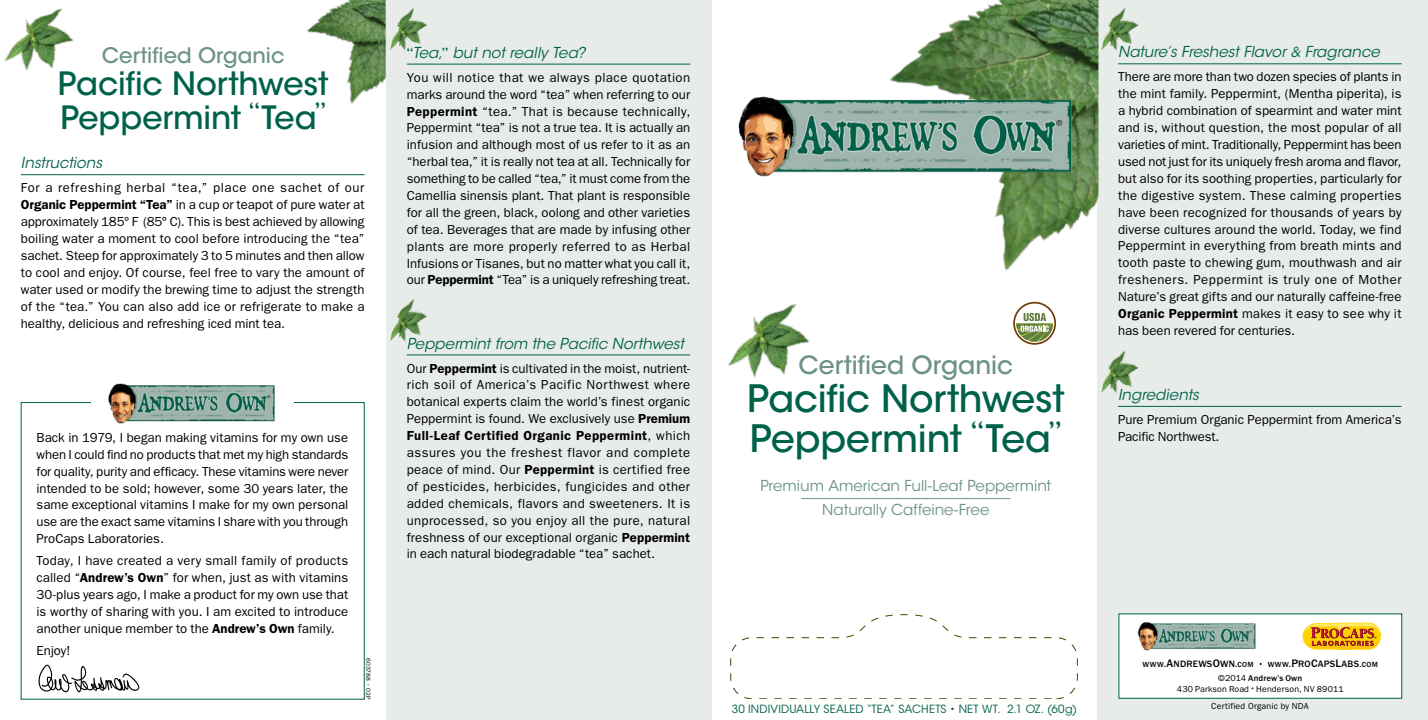
<style>
.page{position:relative;width:1428px;height:720px;background:#fff}
.page>*{position:absolute;margin:0;border:0;box-sizing:border-box;transform-origin:0 0}
.t1{font:500 37.5px/40px "ITC Avant Garde Std";letter-spacing:-.005em;color:#00614a}
.t2{font:500 31.88px/34px "ITC Avant Garde Std";letter-spacing:-.005em;color:#00614a}
.t3{font:500 25px "ITC Avant Garde Std";color:#6d9386}
.t4{font:500 21.25px "ITC Avant Garde Std";color:#6d9386}
.t5{font:italic 15px "ITC Avant Garde Std";color:#00614a}
.t6{font:15px/23.8px "ITC Avant Garde Std";color:#6d9386;text-align:center}
.t7{font:13.12px/16.9px "Franklin Gothic";color:#000;text-align:justify}
.t8{font:11.25px "ITC Avant Garde Std";letter-spacing:.015em;color:#00614a}
.t9{font:9.62px "Franklin Gothic Medium SC850";letter-spacing:.02em;color:#000}
.t10{font:8.75px/10.1px "Franklin Gothic";letter-spacing:.02em;color:#000;text-align:center}
.t11{font:6.25px "ITC Franklin Gothic Std";letter-spacing:.025em;color:#000}
.s1{font-weight:600}
.s2{font-family:"Gill Sans";font-style:normal}
.s3{font-size:13.75px}
.s4{font-size:7.62px}
.s5{font-size:9px}
.s6{font-size:11.25px}
.s7{font-weight:500}
</style>
<div class="page">
<div style="left:386px;top:0;width:325px;height:719px;background:#e7ece9"></div>
<div style="left:1097px;top:0;width:331px;height:719px;background:#e7ece9"></div>
<div style="left:1119px;top:613px;width:283px;height:85px;background:#fff"></div>
<img style="left:1137px;top:622px;width:119px;height:29px">
<svg style="left:1303px;top:622px;width:78px;height:27px;background:#e5a62c"></svg>
<img style="left:108px;top:383px;width:167px;height:41px">
<img style="left:39px;top:664px;width:101px;height:27px">
<hr style="left:21px;top:174px;width:344px;height:1px;background:#00614a">
<hr style="left:407px;top:64px;width:283px;height:1px;background:#00614a">
<img style="left:390px;top:7px;width:25px;height:44px">
<hr style="left:1118px;top:63px;width:284px;height:1px;background:#00614a">
<img style="left:1101px;top:7px;width:25px;height:44px">
<hr style="left:407px;top:354px;width:283px;height:1px;background:#00614a">
<img style="left:390px;top:299px;width:25px;height:43px">
<hr style="left:1118px;top:406px;width:283px;height:1px;background:#00614a">
<img style="left:1101px;top:350px;width:25px;height:43px">
<img style="left:890px;top:0;width:208px;height:318px">
<img style="left:307px;top:0;width:79px;height:104px">
<img style="left:738px;top:94px;width:336px;height:84px">
<div style="left:1013px;top:302px;width:43px;height:42px;border:2px solid #733907;border-radius:50%"></div>
<svg style="left:1016px;top:313px;width:37px;height:28px"></svg>
<hr style="left:801px;top:498px;width:209px;height:1px;background:#6d9386">
<img style="left:727px;top:304px;width:83px;height:74px">
<img style="left:4px;top:8px;width:70px;height:63px">
<svg style="left:730px;top:614px;width:348px;height:84px"></svg>
<h3 class="t4" style="left:102px;top:42px;width:184px">Certified Organic</h3>
<h2 class="t2" style="left:58px;top:66px;width:272px">Pacific Northwest<br>Peppermint <sup>‘‘</sup>Tea<sup>’’</sup></h2>
<p class="t5" style="left:21px;top:154px;width:83px">Instructions</p>
<p class="t7" style="left:21px;top:179px;width:345px">For a refreshing herbal “tea,” place one sachet of our <span class="s1">Organic Peppermint “Tea”</span> in a cup or teapot of pure water at approximately 185° F (85° C). This is best achieved by allowing boiling water a moment to cool before introducing the “tea” sachet. Steep for approximately 3 to 5 minutes and then allow to cool and enjoy. Of course, feel free to vary the amount of water used or modify the brewing time to adjust the strength of the “tea.” You can also add ice or refrigerate to make a healthy, delicious and refreshing iced mint tea.</p>
<p class="t7" style="left:37px;top:428px;width:313px">Back in 1979, I began making vitamins for my own use when I could find no products that met my high standards for quality, purity and efficacy. These vitamins were never intended to be sold; however, some 30 years later, the same exceptional vitamins I make for my own personal use are the exact same vitamins I share with you through ProCaps Laboratories.</p>
<p class="t7" style="left:37px;top:552px;width:313px">Today, I have created a very small family of products called “<span class="s1">Andrew’s Own</span>” for when, just as with vitamins 30-plus years ago, I make a product for my own use that is worthy of sharing with you. I am excited to introduce another unique member to the <span class="s1">Andrew’s Own</span> family.</p>
<p class="t7" style="left:37px;top:641px;width:35px">Enjoy!</p>
<p class="t11" style="left:372px;top:657px;width:43px;rotate:90deg">603788 • 02P</p>
<p class="t5" style="left:407px;top:43px;width:180px"><span class="s2">‘‘</span>Tea,<span class="s2">’’</span> but not really Tea?</p>
<p class="t7" style="left:407px;top:68px;width:285px">You will notice that we always place quotation marks around the word “tea” when referring to our <span class="s1">Peppermint</span> “tea.” That is because technically, Peppermint “tea” is not a true tea. It is actually an infusion and although most of us refer to it as an “herbal tea,” it is really not tea at all. Technically for something to be called “tea,” it must come from the Camellia sinensis plant. That plant is responsible for all the green, black, oolong and other varieties of tea. Beverages that are made by infusing other plants are more properly referred to as Herbal Infusions or Tisanes, but no matter what you call it, our <span class="s1">Peppermint</span> “Tea” is a uniquely refreshing treat.</p>
<p class="t5" style="left:407px;top:334px;width:279px">Peppermint from the Pacific Northwest</p>
<p class="t7" style="left:407px;top:359px;width:285px">Our <span class="s1">Peppermint</span> is cultivated in the moist, nutrient&shy;rich soil of America’s Pacific Northwest where botanical experts claim the world’s finest organic Peppermint is found. We exclusively use <span class="s1">Premium Full-Leaf Certified Organic Peppermint</span>, which assures you the freshest flavor and complete peace of mind. Our <span class="s1">Peppermint</span> is certified free of pesticides, herbicides, fungicides and other added chemicals, flavors and sweeteners. It is unprocessed, so you enjoy all the pure, natural freshness of our exceptional organic <span class="s1">Peppermint </span>in each natural biodegradable “tea” sachet.</p>
<h3 class="t3" style="left:799px;top:350px;width:216px">Certified Organic</h3>
<h1 class="t1" style="left:747px;top:378px;width:319px">Pacific Northwest<br>Peppermint <sup>‘‘</sup>Tea<sup>’’</sup></h1>
<p class="t6" style="left:760px;top:474px;width:292px">Premium American Full-Leaf Peppermint<br>Naturally Caffeine-Free</p>
<p class="t8" style="left:732px;top:702px;width:347px">30 INDIVIDUALLY SEALED “TEA” SACHETS • NET WT. 2.1 OZ. (60g)</p>
<p class="t5" style="left:1118px;top:43px;width:263px">Nature’s Freshest Flavor <span class="s3">&amp;</span> Fragrance</p>
<p class="t7" style="left:1118px;top:68px;width:285px">There are more than two dozen species of plants in the mint family. Peppermint, (Mentha piperita), is a hybrid combination of spearmint and water mint and is, without question, the most popular of all varieties of mint. Traditionally, Peppermint has been used not just for its uniquely fresh aroma and flavor, but also for its soothing properties, particularly for the digestive system. These calming properties have been recognized for thousands of years by diverse cultures around the world. Today, we find Peppermint in everything from breath mints and tooth paste to chewing gum, mouthwash and air fresheners. Peppermint is truly one of Mother Nature’s great gifts and our naturally caffeine-free <span class="s1">Organic Peppermint</span> makes it easy to see why it has been revered for centuries.</p>
<p class="t5" style="left:1118px;top:385px;width:83px">Ingredients</p>
<p class="t7" style="left:1118px;top:410px;width:285px">Pure Premium Organic Peppermint from America’s<br>Pacific Northwest.</p>
<p class="t9" style="left:1143px;top:658px;width:237px"><span class="s4">WWW</span><span class="s5">.</span><span class="s6">A</span>NDREWS<span class="s6">O</span>WN<span class="s5">.</span><span class="s4">COM</span> <span class="s5">•</span> <span class="s4">WWW</span><span class="s5">.</span><span class="s6">P</span>RO<span class="s6">C</span>APS<span class="s6">L</span>ABS<span class="s5">.</span><span class="s4">COM</span></p>
<p class="t10" style="left:1177px;top:673px;width:168px">©2014 <span class="s7">Andrew’s Own<br></span>430 Parkson Road <sup>•</sup> Henderson, NV 89011</p>
<p class="t10" style="left:1211px;top:701px;width:99px">Certified Organic by NDA</p>
</div>
